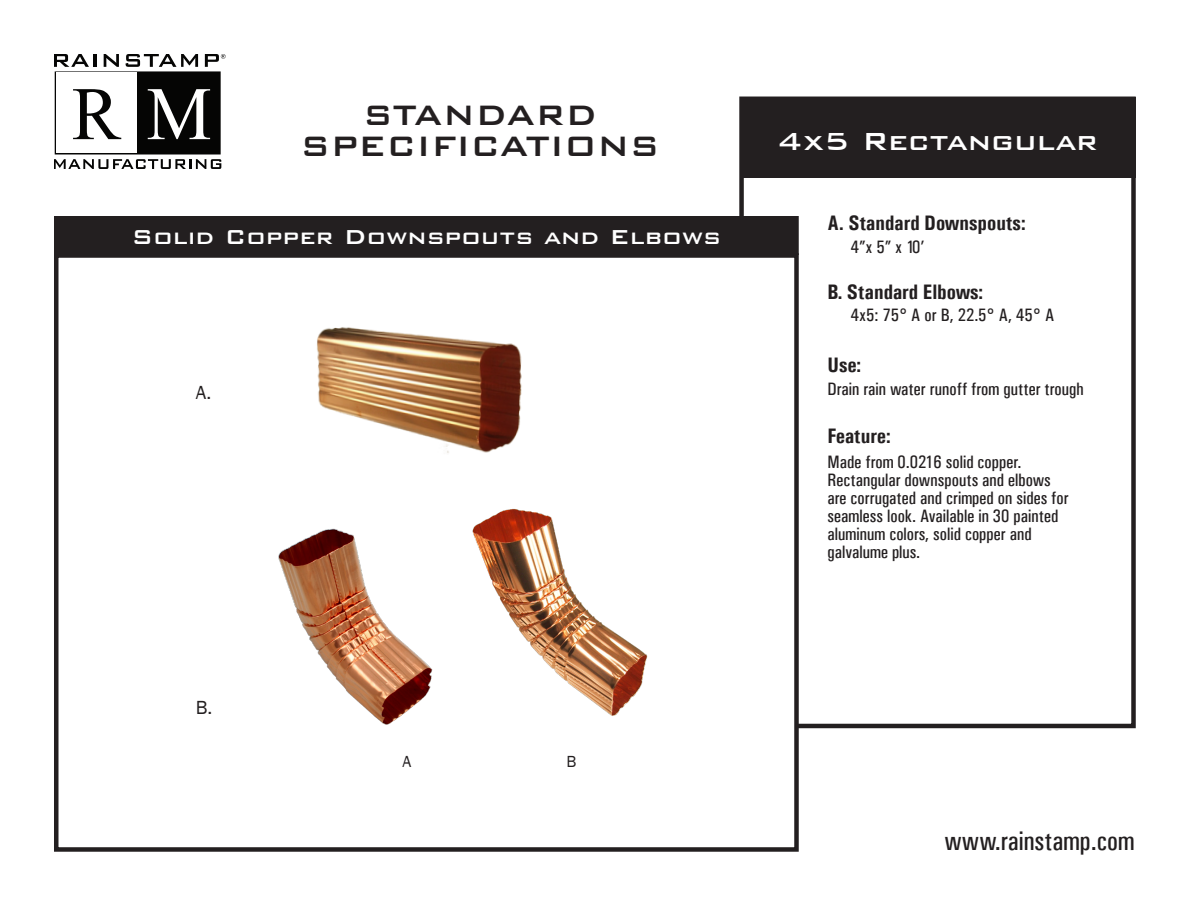
<style>
.page{position:relative;width:1188px;height:918px;background:#fff}
.page>*{position:absolute;margin:0;border:0;box-sizing:border-box;transform-origin:0 0}
.t1{font:500 37.5px "Bank Gothic BT";color:#231f20}
.t2{font:500 33px "Bank Gothic BT";color:#fff}
.t3{font:500 27px "Bank Gothic BT";color:#fff}
.t4{font:27px "Univers Condensed";color:#231f20}
.t5{font:700 21px "Univers Condensed";color:#231f20}
.t6{font:19.5px "Franklin Gothic";color:#231f20}
.t7{font:18px/18px "Univers Condensed";color:#231f20}
.t8{font:16.5px "Franklin Gothic";color:#231f20}
</style>
<div class="page">
<div style="left:740px;top:97px;width:396px;height:81px;background:#231f20"></div>
<div style="left:54px;top:253px;width:745px;height:599px;border:4px solid #231f20"></div>
<div style="left:55px;top:217px;width:743px;height:37px;background:#231f20"></div>
<div style="left:54px;top:216px;width:745px;height:39px;border:2px solid #231f20"></div>
<svg style="left:54px;top:54px;width:172px;height:115px"></svg>
<img style="left:317px;top:327px;width:205px;height:126px">
<img style="left:278px;top:528px;width:155px;height:197px">
<img style="left:472px;top:509px;width:176px;height:207px">
<p class="t1" style="left:363px;top:94px;width:236px">STANDARD</p>
<p class="t1" style="left:300px;top:126px;width:361px">SPECIFICATIONS</p>
<p class="t3" style="left:132px;top:222px;width:591px">Solid Copper Downspouts and Elbows</p>
<p class="t6" style="left:196px;top:381px;width:17px">A.</p>
<p class="t6" style="left:196px;top:696px;width:18px">B.</p>
<p class="t8" style="left:403px;top:751px;width:10px">A</p>
<p class="t8" style="left:567px;top:751px;width:11px">B</p>
<p class="t2" style="left:777px;top:123px;width:322px">4x5 Rectangular</p>
<p class="t5" style="left:828px;top:211px;width:200px">A. Standard Downspouts:</p>
<p class="t7" style="left:851px;top:238px;width:75px">4”x 5” x 10’</p>
<p class="t5" style="left:828px;top:279px;width:157px">B. Standard Elbows:</p>
<p class="t7" style="left:851px;top:306px;width:205px">4x5: 75° A or B, 22.5° A, 45° A</p>
<p class="t5" style="left:828px;top:353px;width:35px">Use:</p>
<p class="t7" style="left:828px;top:380px;width:258px">Drain rain water runoff from gutter trough</p>
<p class="t5" style="left:828px;top:423px;width:65px">Feature:</p>
<p class="t7" style="left:828px;top:452px;width:243px">Made from 0.0216 solid copper.<br>Rectangular downspouts and elbows are corrugated and crimped on sides for seamless look. Available in 30 painted aluminum colors, solid copper and galvalume plus.</p>
<p class="t4" style="left:945px;top:825px;width:192px">www.rainstamp.com</p>
</div>
